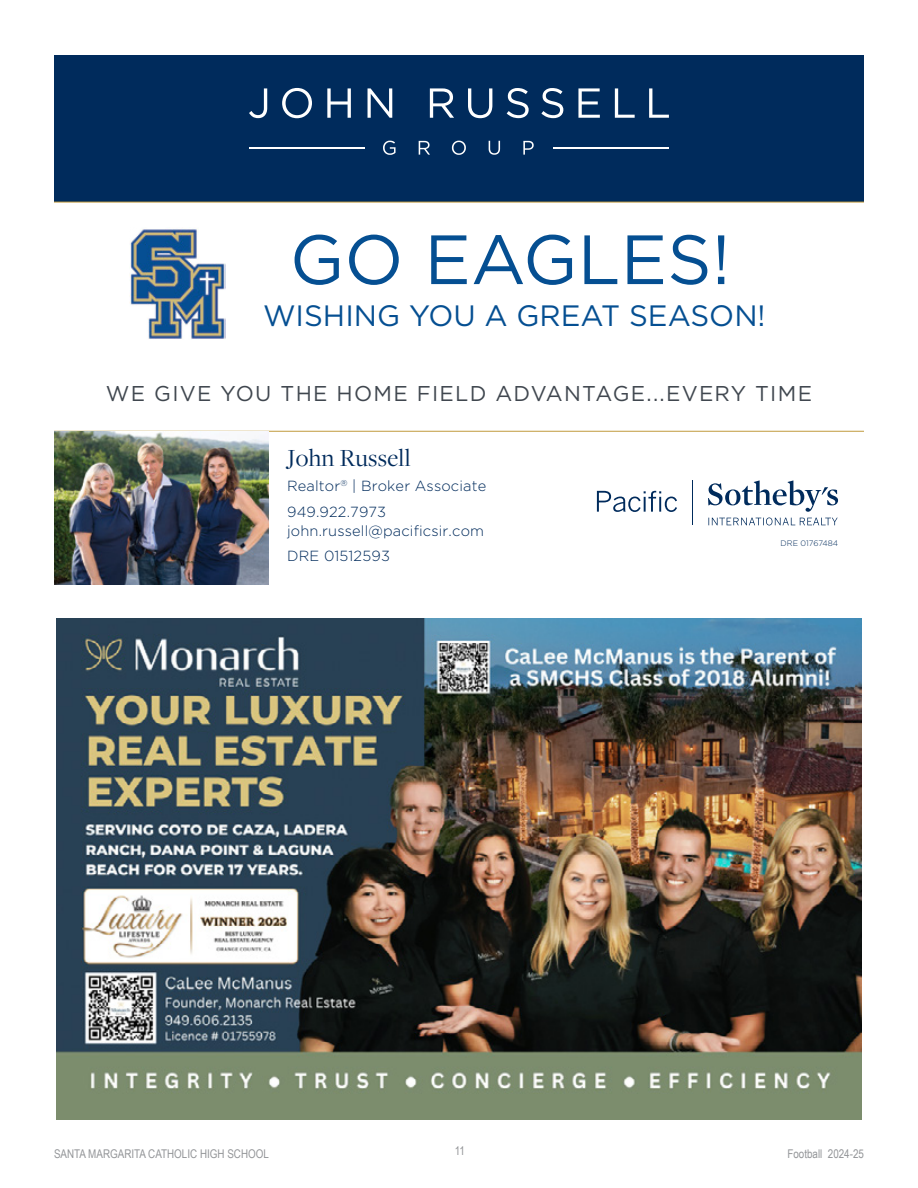
<style>
.page{position:relative;width:918px;height:1188px;background:#fff}
.page>*{position:absolute;margin:0;border:0;box-sizing:border-box;transform-origin:0 0}
.t1{font:69.6px "Gotham";color:#054f92}
.t2{font:29.4px "Gotham";color:#054f92}
.t3{font:25.65px "Freight Disp Pro";letter-spacing:.01em;color:#002b5c}
.t4{font:21.45px "Gotham";letter-spacing:.06em;color:#40474f}
.t5{font:300 14.7px/25.5px "Gotham";letter-spacing:.01em;color:#002b5c}
.t6{font:12px "Arial Narrow";color:#939598}
.t7{font:300 7.95px "Gotham";color:#002b5c}
</style>
<div class="page">
<div style="left:54px;top:55px;width:810px;height:147px;background:#002b5c"></div>
<hr style="left:54px;top:202px;width:810px;height:1px;background:#c19a3d">
<svg style="left:597px;top:491px;width:80px;height:21px"></svg>
<hr style="left:692px;top:480px;width:1px;height:45px;background:#002b5c">
<svg style="left:708px;top:480px;width:130px;height:32px"></svg>
<svg style="left:708px;top:518px;width:130px;height:7px"></svg>
<svg style="left:249px;top:88px;width:18px;height:30px"></svg>
<svg style="left:282px;top:88px;width:30px;height:30px"></svg>
<svg style="left:327px;top:88px;width:24px;height:30px"></svg>
<svg style="left:368px;top:88px;width:24px;height:30px"></svg>
<svg style="left:430px;top:88px;width:24px;height:30px"></svg>
<svg style="left:468px;top:88px;width:24px;height:30px"></svg>
<svg style="left:507px;top:88px;width:22px;height:30px"></svg>
<svg style="left:541px;top:88px;width:22px;height:30px"></svg>
<svg style="left:578px;top:88px;width:22px;height:30px"></svg>
<svg style="left:615px;top:88px;width:20px;height:30px"></svg>
<svg style="left:649px;top:88px;width:20px;height:30px"></svg>
<svg style="left:383px;top:141px;width:13px;height:14px"></svg>
<svg style="left:419px;top:141px;width:11px;height:14px"></svg>
<svg style="left:452px;top:141px;width:14px;height:14px"></svg>
<svg style="left:489px;top:141px;width:11px;height:14px"></svg>
<svg style="left:523px;top:141px;width:11px;height:14px"></svg>
<hr style="left:553px;top:147px;width:116px;height:1px;background:#fff">
<hr style="left:249px;top:147px;width:116px;height:1px;background:#fff">
<hr style="left:54px;top:431px;width:810px;height:1px;background:#c19a3d">
<img style="left:130px;top:228px;width:96px;height:111px">
<img style="left:54px;top:432px;width:214px;height:153px">
<img style="left:56px;top:619px;width:806px;height:501px">
<h1 class="t1" style="left:290px;top:221px;width:442px">GO EAGLES!</h1>
<h2 class="t2" style="left:263px;top:299px;width:504px">WISHING YOU A GREAT SEASON!</h2>
<h3 class="t4" style="left:106px;top:381px;width:708px">WE GIVE YOU THE HOME FIELD ADVANTAGE...EVERY TIME</h3>
<h3 class="t3" style="left:287px;top:441px;width:125px">John Russell</h3>
<p class="t5" style="left:287px;top:473px;width:201px">Realtor<sup>®</sup> | Broker Associate<br>949.922.7973</p>
<p class="t5" style="left:287px;top:517px;width:198px">john.russell@pacificsir.com<br>DRE 01512593</p>
<p class="t7" style="left:781px;top:539px;width:59px">DRE 01767484</p>
<p class="t6" style="left:54px;top:1145px;width:216px">SANTA MARGARITA CATHOLIC HIGH SCHOOL</p>
<p class="t6" style="left:455px;top:1142px;width:12px">11</p>
<p class="t6" style="left:787px;top:1145px;width:78px">Football 2024-25</p>
</div>
